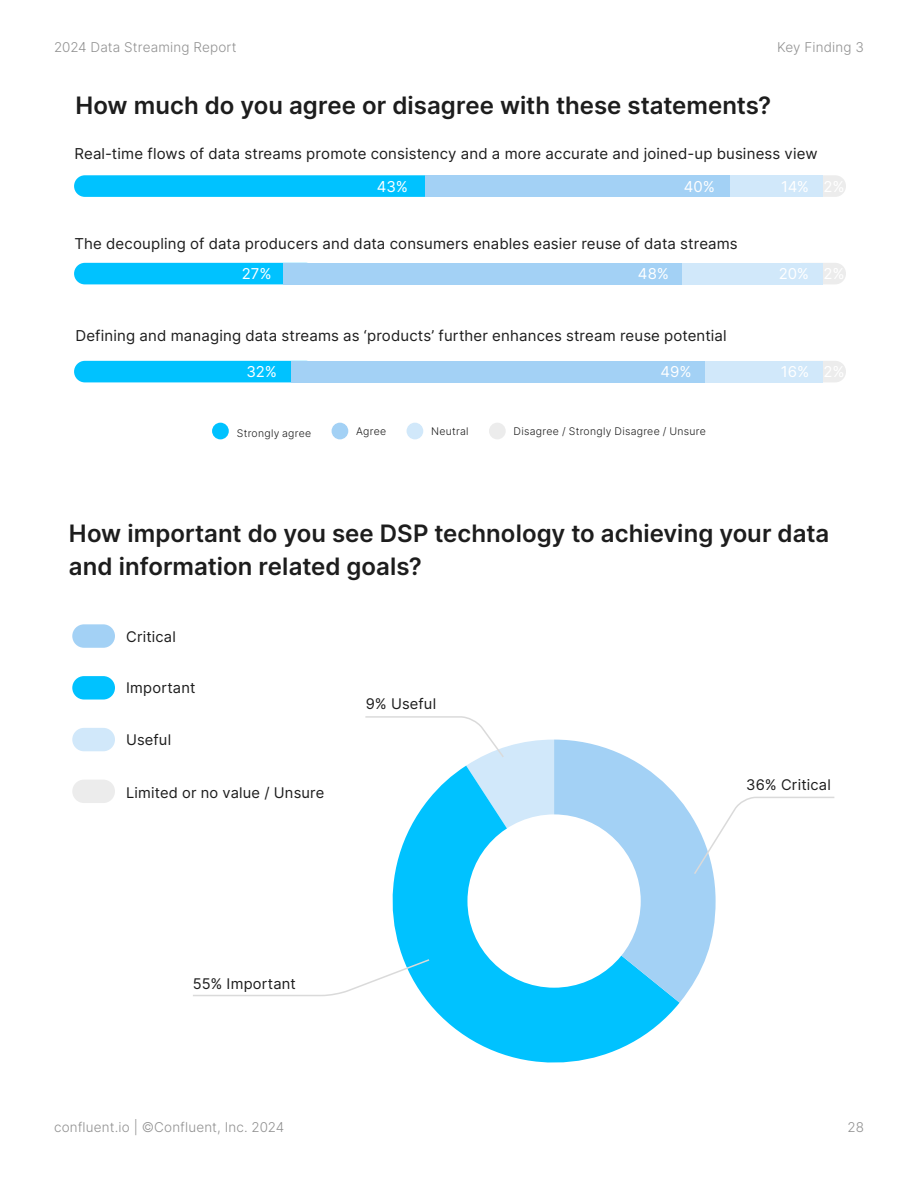
<style>
.page{position:relative;width:918px;height:1188px;background:#fff}
.page>*{position:absolute;margin:0;border:0;box-sizing:border-box;transform-origin:0 0}
.t1{font:600 24px/33.8px "Inter";color:#1d1d1d}
.t2{font:15px "Inter";letter-spacing:.01em;color:#1d1d1d}
.t3{font:15px "Inter";letter-spacing:-.005em;color:#fff}
.t4{font:14.7px "Inter";letter-spacing:.015em;color:#1d1d1d}
.t5{font:300 13.5px "Inter";letter-spacing:.01em;color:#919191}
.t6{font:300 10.5px "Inter";letter-spacing:.025em;color:#1d1d1d}
</style>
<div class="page">
<div style="left:212px;top:423px;width:17px;height:16px;background:#00c2ff;border-radius:50%"></div>
<div style="left:332px;top:423px;width:16px;height:16px;background:#a3d1f5;border-radius:50%"></div>
<div style="left:407px;top:423px;width:16px;height:16px;background:#d1e8fa;border-radius:50%"></div>
<div style="left:489px;top:423px;width:17px;height:16px;background:#ececec;border-radius:50%"></div>
<svg style="left:429px;top:1003px;width:251px;height:60px;fill:#00c2ff"></svg>
<div style="left:72px;top:624px;width:43px;height:24px;background:#a3d1f5;border-radius:12px"></div>
<div style="left:72px;top:676px;width:43px;height:24px;background:#00c2ff;border-radius:12px"></div>
<div style="left:72px;top:728px;width:43px;height:23px;background:#d1e8fa;border-radius:12px"></div>
<div style="left:72px;top:780px;width:43px;height:23px;background:#ececec;border-radius:12px"></div>
<svg style="left:193px;top:716px;width:642px;height:287px"></svg>
<div style="left:74px;top:175px;width:370px;height:22px;background:#00c2ff;border-radius:11px"></div>
<div style="left:792px;top:175px;width:54px;height:22px;background:#ececec;border-radius:11px"></div>
<div style="left:425px;top:175px;width:305px;height:22px;background:#a3d1f5"></div>
<div style="left:730px;top:175px;width:93px;height:22px;background:#d1e8fa"></div>
<div style="left:74px;top:263px;width:243px;height:21px;background:#00c2ff;border-radius:11px"></div>
<div style="left:792px;top:263px;width:54px;height:21px;background:#ececec;border-radius:11px"></div>
<div style="left:283px;top:263px;width:413px;height:21px;background:#a3d1f5"></div>
<div style="left:682px;top:263px;width:141px;height:21px;background:#d1e8fa"></div>
<div style="left:74px;top:361px;width:243px;height:21px;background:#00c2ff;border-radius:11px"></div>
<div style="left:792px;top:361px;width:54px;height:21px;background:#ececec;border-radius:11px"></div>
<div style="left:292px;top:361px;width:413px;height:21px;background:#a3d1f5"></div>
<div style="left:705px;top:361px;width:118px;height:21px;background:#d1e8fa"></div>
<p class="t5" style="left:54px;top:37px;width:184px">2024 Data Streaming Report</p>
<p class="t5" style="left:777px;top:37px;width:88px">Key Finding 3</p>
<h1 class="t1" style="left:75px;top:88px;width:697px">How much do you agree or disagree with these statements?</h1>
<p class="t2" style="left:75px;top:143px;width:745px">Real-time flows of data streams promote consistency and a more accurate and joined-up business view</p>
<p class="t3" style="left:377px;top:175px;width:33px">43%</p>
<p class="t3" style="left:684px;top:175px;width:33px">40%</p>
<p class="t3" style="left:781px;top:175px;width:65px">14% 2%</p>
<p class="t2" style="left:75px;top:232px;width:665px">The decoupling of data producers and data consumers enables easier reuse of data streams</p>
<p class="t3" style="left:242px;top:263px;width:31px">27%</p>
<p class="t3" style="left:638px;top:263px;width:33px">48%</p>
<p class="t3" style="left:779px;top:263px;width:67px">20% 2%</p>
<p class="t2" style="left:75px;top:325px;width:653px">Defining and managing data streams as ‘products’ further enhances stream reuse potential</p>
<p class="t3" style="left:247px;top:361px;width:32px">32%</p>
<p class="t3" style="left:660px;top:361px;width:33px">49%</p>
<p class="t3" style="left:781px;top:361px;width:65px">16% 2%</p>
<p class="t6" style="left:237px;top:426px;width:76px">Strongly agree</p>
<p class="t6" style="left:356px;top:424px;width:32px">Agree</p>
<p class="t6" style="left:431px;top:424px;width:39px">Neutral</p>
<p class="t6" style="left:514px;top:424px;width:194px">Disagree / Strongly Disagree / Unsure</p>
<h1 class="t1" style="left:69px;top:516px;width:762px">How important do you see DSP technology to achieving your data and information related goals?</h1>
<p class="t4" style="left:126px;top:626px;width:51px">Critical</p>
<p class="t4" style="left:126px;top:677px;width:71px">Important</p>
<p class="t4" style="left:126px;top:729px;width:47px">Useful</p>
<p class="t4" style="left:126px;top:782px;width:200px">Limited or no value / Unsure</p>
<p class="t4" style="left:366px;top:693px;width:72px">9% Useful</p>
<p class="t4" style="left:193px;top:973px;width:105px">55% Important</p>
<p class="t5" style="left:54px;top:1117px;width:232px">confluent.io | ©Confluent, Inc. 2024</p>
<p class="t4" style="left:746px;top:774px;width:86px">36% Critical</p>
<p class="t5" style="left:848px;top:1117px;width:18px">28</p>
</div>
